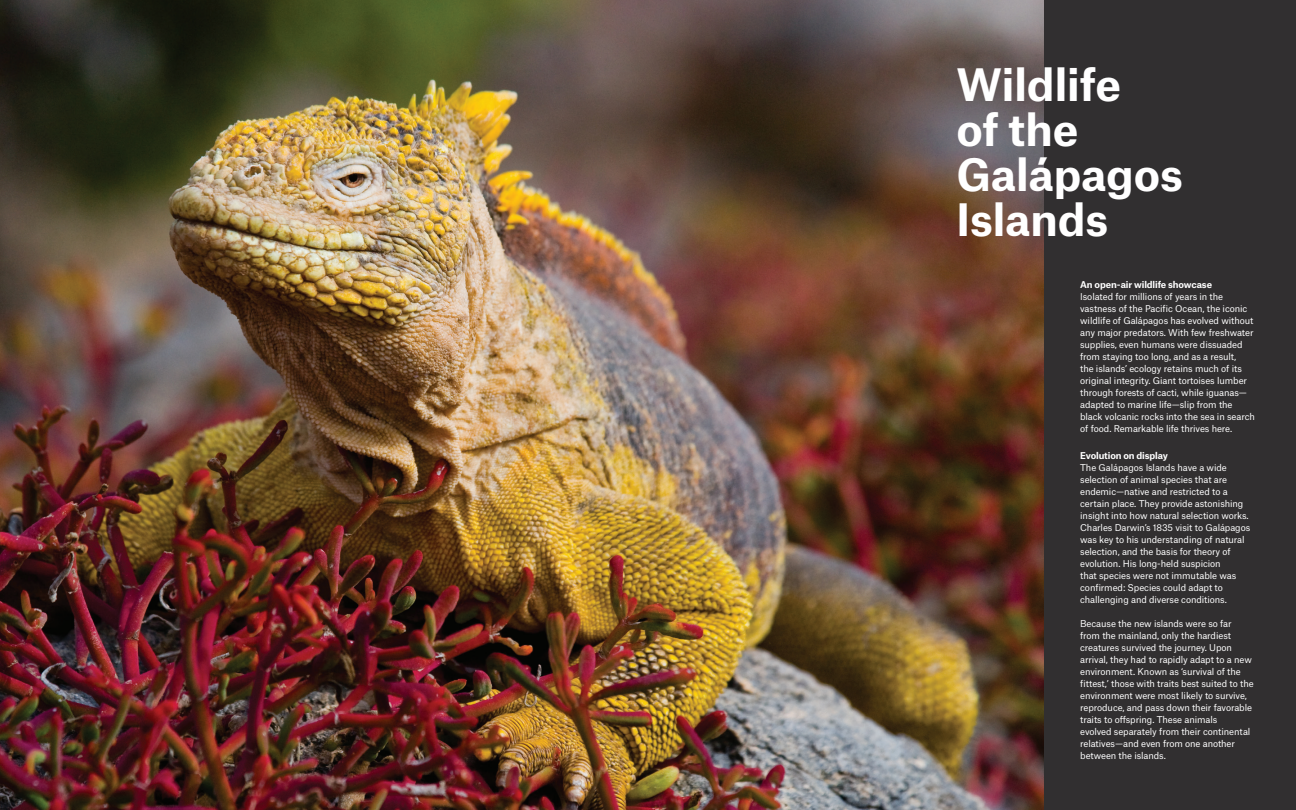
<style>
.page{position:relative;width:1296px;height:810px;background:#fff}
.page>*{position:absolute;margin:0;border:0;box-sizing:border-box;transform-origin:0 0}
.H2_-_57_60_pt{font:700 42.75px/45px "Atlas Grotesk";color:#fff}
.Copy_-_8_10_76_pt{font:9px/12px "Atlas Grotesk";letter-spacing:-.01em;color:#fff}
.Sub_title_copy_-_8{font:700 9px "Atlas Grotesk";letter-spacing:-.01em;color:#fff}
</style>
<div class="page">
<div style="left:1043px;top:0;width:253px;height:810px;background:#312f30"></div>
<img style="left:0;top:0;width:1044px;height:810px">
<p class="H2_-_57_60_pt" style="left:957px;top:58px;width:228px">Wildlife<br>of the<br>Galápagos<br>Islands</p>
<p class="Sub_title_copy_-_8" style="left:1080px;top:277px;width:133px">An open-air wildlife showcase</p>
<p class="Copy_-_8_10_76_pt" style="left:1080px;top:290px;width:176px">Isolated for millions of years in the vastness of the Pacific Ocean, the iconic wildlife of Galápagos has evolved without any major predators. With few freshwater supplies, even humans were dissuaded from staying too long, and as a result,<br>the islands’ ecology retains much of its original integrity. Giant tortoises lumber through forests of cacti, while iguanas— adapted to marine life—slip from the black volcanic rocks into the sea in search of food. Remarkable life thrives here.</p>
<p class="Sub_title_copy_-_8" style="left:1080px;top:448px;width:89px">Evolution on display</p>
<p class="Copy_-_8_10_76_pt" style="left:1080px;top:461px;width:172px">The Galápagos Islands have a wide selection of animal species that are endemic—native and restricted to a certain place. They provide astonishing insight into how natural selection works.<br>Charles Darwin’s 1835 visit to Galápagos was key to his understanding of natural selection, and the basis for theory of evolution. His long-held suspicion<br>that species were not immutable was confirmed: Species could adapt to challenging and diverse conditions.</p>
<p class="Copy_-_8_10_76_pt" style="left:1080px;top:617px;width:175px">Because the new islands were so far<br>from the mainland, only the hardiest creatures survived the journey. Upon arrival, they had to rapidly adapt to a new environment. Known as ‘survival of the fittest,’ those with traits best suited to the environment were most likely to survive, reproduce, and pass down their favorable traits to offspring. These animals<br>evolved separately from their continental relatives—and even from one another between the islands.</p>
</div>
